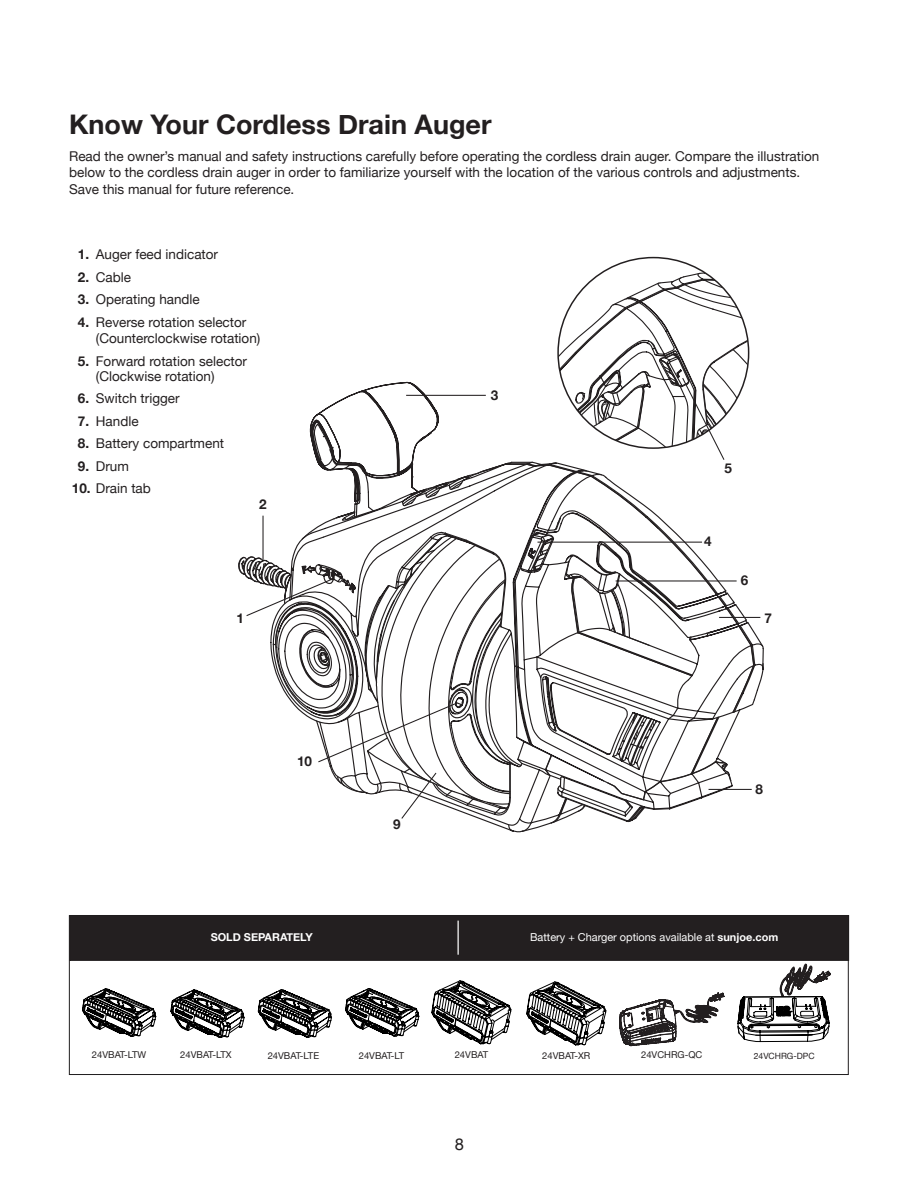
<style>
.page{position:relative;width:918px;height:1188px;background:#fff}
.page>*{position:absolute;margin:0;border:0;box-sizing:border-box;transform-origin:0 0}
.t1{font:700 27px "Helvetica Neue";color:#231f20}
.t2{font:16.5px "Helvetica Neue";color:#231f20}
.t3{font:13.5px/16.5px "Helvetica Neue";color:#231f20}
.t4{font:700 13.5px "Helvetica Neue";color:#231f20}
.t5{font:10.95px "Helvetica Neue";color:#fff}
.t6{font:700 10.95px "Helvetica Neue";color:#fff}
.t7{font:9.45px "Helvetica Neue";color:#231f20}
.t8{font:8.55px "Helvetica Neue";color:#231f20}
.s1{font-weight:700}
</style>
<div class="page">
<svg style="left:241px;top:382px;width:503px;height:450px"></svg>
<hr style="left:616px;top:580px;width:121px;height:2px;background:#231f20">
<hr style="left:719px;top:617px;width:41px;height:1px;background:#231f20">
<hr style="left:538px;top:542px;width:164px;height:1px;background:#231f20">
<svg style="left:558px;top:258px;width:191px;height:203px"></svg>
<hr style="left:709px;top:789px;width:43px;height:1px;background:#231f20">
<svg style="left:317px;top:702px;width:142px;height:61px"></svg>
<svg style="left:400px;top:772px;width:37px;height:48px"></svg>
<hr style="left:262px;top:516px;width:2px;height:44px;background:#231f20">
<hr style="left:406px;top:395px;width:80px;height:1px;background:#231f20">
<svg style="left:245px;top:578px;width:87px;height:39px"></svg>
<div style="left:70px;top:915px;width:779px;height:45px;background:#231f20"></div>
<div style="left:69px;top:915px;width:780px;height:46px;border:1px solid #1f1c1d"></div>
<hr style="left:458px;top:921px;width:1px;height:34px;background:#fff">
<svg style="left:82px;top:988px;width:74px;height:49px"></svg>
<svg style="left:432px;top:981px;width:79px;height:63px"></svg>
<svg style="left:171px;top:990px;width:73px;height:48px"></svg>
<svg style="left:258px;top:989px;width:74px;height:49px"></svg>
<svg style="left:345px;top:988px;width:74px;height:48px"></svg>
<svg style="left:526px;top:662px;width:198px;height:384px"></svg>
<svg style="left:738px;top:963px;width:93px;height:79px"></svg>
<h1 class="t1" style="left:69px;top:104px;width:424px">Know Your Cordless Drain Auger</h1>
<p class="t3" style="left:69px;top:148px;width:752px">Read the owner’s manual and safety instructions carefully before operating the cordless drain auger. Compare the illustration below to the cordless drain auger in order to familiarize yourself with the location of the various controls and adjustments.<br>Save this manual for future reference.</p>
<p class="t3" style="left:78px;top:247px;width:142px"><span class="s1">1.</span> Auger feed indicator</p>
<p class="t3" style="left:78px;top:270px;width:55px"><span class="s1">2.</span> Cable</p>
<p class="t3" style="left:78px;top:292px;width:124px"><span class="s1">3.</span> Operating handle</p>
<p class="t3" style="left:96px;top:315px;width:166px;text-indent:-18px"><span class="s1">4.</span> Reverse rotation selector (Counterclockwise rotation)</p>
<p class="t3" style="left:96px;top:354px;width:153px;line-height:15px;text-indent:-18px"><span class="s1">5.</span> Forward rotation selector (Clockwise rotation)</p>
<p class="t3" style="left:78px;top:391px;width:103px"><span class="s1">6.</span> Switch trigger</p>
<p class="t3" style="left:78px;top:414px;width:62px"><span class="s1">7.</span> Handle</p>
<p class="t3" style="left:78px;top:436px;width:148px"><span class="s1">8.</span> Battery compartment</p>
<p class="t3" style="left:78px;top:459px;width:53px"><span class="s1">9.</span> Drum</p>
<p class="t3" style="left:72px;top:481px;width:81px"><span class="s1">10.</span> Drain tab</p>
<p class="t4" style="left:259px;top:494px;width:9px">2</p>
<p class="t4" style="left:236px;top:607px;width:9px">1</p>
<p class="t4" style="left:297px;top:751px;width:17px">10</p>
<p class="t4" style="left:393px;top:814px;width:9px">9</p>
<p class="t4" style="left:491px;top:384px;width:9px">3</p>
<p class="t4" style="left:724px;top:458px;width:9px">5</p>
<p class="t4" style="left:704px;top:530px;width:9px">4</p>
<p class="t4" style="left:741px;top:570px;width:9px">6</p>
<p class="t4" style="left:765px;top:607px;width:9px">7</p>
<p class="t4" style="left:756px;top:779px;width:9px">8</p>
<p class="t6" style="left:211px;top:929px;width:104px">SOLD SEPARATELY</p>
<p class="t5" style="left:530px;top:930px;width:250px">Battery + Charger options available at <span class="s1">sunjoe.com</span></p>
<p class="t7" style="left:92px;top:1048px;width:56px">24VBAT-LTW</p>
<p class="t7" style="left:180px;top:1048px;width:53px">24VBAT-LTX</p>
<p class="t7" style="left:268px;top:1049px;width:53px">24VBAT-LTE</p>
<p class="t7" style="left:359px;top:1048px;width:47px">24VBAT-LT</p>
<p class="t7" style="left:455px;top:1048px;width:35px">24VBAT</p>
<p class="t7" style="left:542px;top:1049px;width:50px">24VBAT-XR</p>
<p class="t7" style="left:641px;top:1048px;width:63px">24VCHRG-QC</p>
<p class="t8" style="left:754px;top:1049px;width:62px">24VCHRG-DPC</p>
<p class="t2" style="left:455px;top:1132px;width:11px">8</p>
</div>
